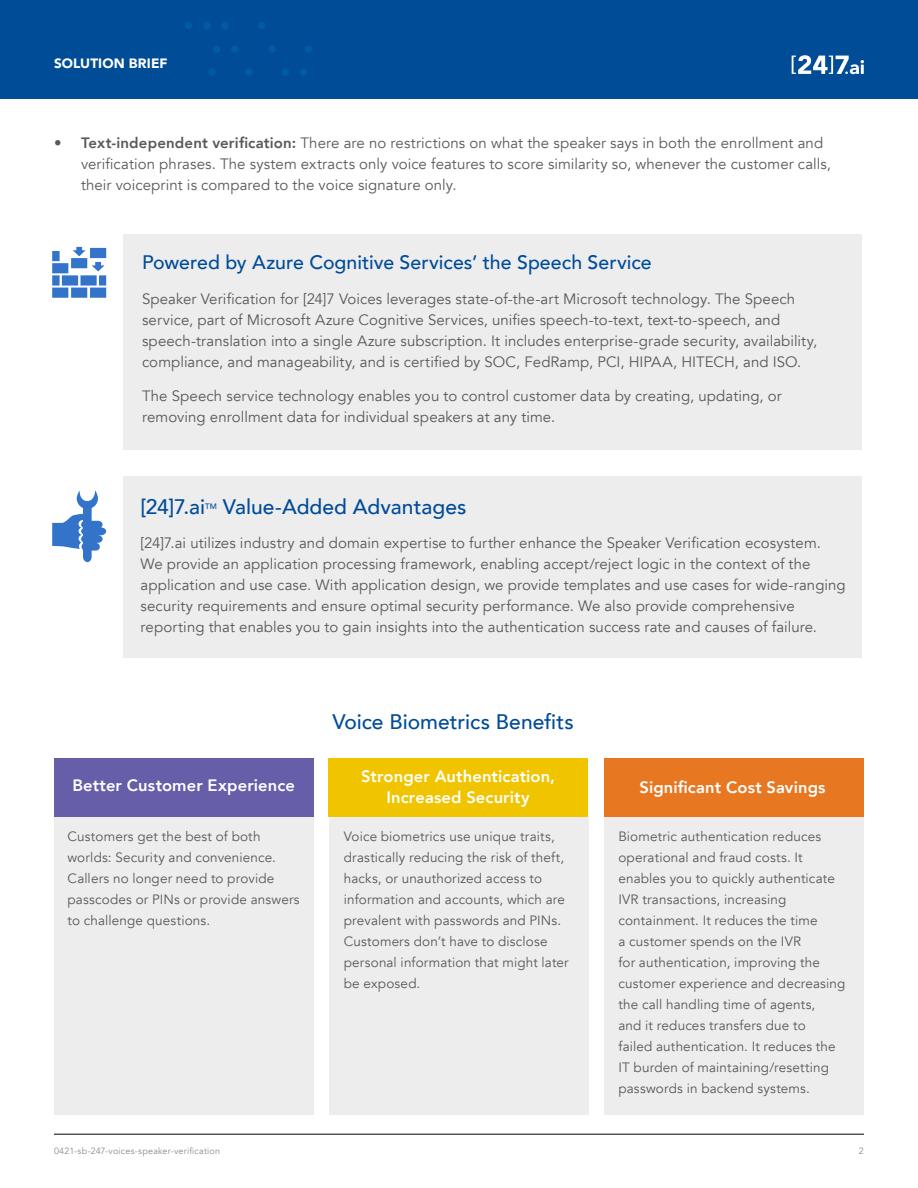
<style>
.page{position:relative;width:918px;height:1188px;background:#fff}
.page>*{position:absolute;margin:0;border:0;box-sizing:border-box;transform-origin:0 0}
.t1{font:500 21px "Avenir";color:#004c97}
.t2{font:500 19.5px "Avenir";color:#004c97}
.t3{font:800 16.5px/21px "Avenir";letter-spacing:.005em;color:#fff;text-align:center}
.t4{font:15px/21px "Avenir";letter-spacing:.005em;color:#59595c}
.t5{font:13.5px/21px "Avenir";letter-spacing:.01em;color:#59595c}
.t6{font:900 13.5px "Avenir";letter-spacing:.01em;color:#fff}
.t7{font:9px "Avenir";letter-spacing:.025em;color:#8a8b8d}
.t8{font:500 7.8px "Avenir";color:#004c97}
.s1{font-weight:800}
</style>
<div class="page">
<div style="left:0;top:0;width:918px;height:98px;background:#004c97"></div>
<hr style="left:54px;top:1134px;width:810px;height:1px;background:#000">
<div style="left:221px;top:22px;width:8px;height:7px;background:#005ba4;border-radius:50%"></div>
<div style="left:268px;top:45px;width:8px;height:8px;background:#005ba4;border-radius:50%"></div>
<div style="left:245px;top:68px;width:8px;height:8px;background:#005ba4;border-radius:50%"></div>
<div style="left:208px;top:68px;width:8px;height:8px;background:#005ba4;border-radius:50%"></div>
<div style="left:300px;top:68px;width:7px;height:8px;background:#005ba4;border-radius:50%"></div>
<div style="left:258px;top:22px;width:7px;height:7px;background:#005ba4;border-radius:50%"></div>
<div style="left:305px;top:45px;width:7px;height:8px;background:#005ba4;border-radius:50%"></div>
<div style="left:282px;top:68px;width:7px;height:8px;background:#005ba4;border-radius:50%"></div>
<div style="left:231px;top:45px;width:7px;height:8px;background:#005ba4;border-radius:50%"></div>
<div style="left:213px;top:46px;width:7px;height:7px;background:#005ba4;border-radius:50%"></div>
<div style="left:185px;top:22px;width:7px;height:8px;background:#005ba4;border-radius:50%"></div>
<div style="left:203px;top:22px;width:8px;height:8px;background:#005ba4;border-radius:50%"></div>
<svg style="left:792px;top:55px;width:72px;height:19px"></svg>
<div style="left:54px;top:818px;width:259px;height:297px;background:#ededee"></div>
<div style="left:124px;top:476px;width:738px;height:182px;background:#ededee"></div>
<div style="left:124px;top:234px;width:738px;height:215px;background:#ededee"></div>
<div style="left:54px;top:758px;width:259px;height:58px;background:#675ea9"></div>
<div style="left:328px;top:758px;width:260px;height:58px;background:#f1c400"></div>
<div style="left:604px;top:758px;width:260px;height:58px;background:#e87722"></div>
<div style="left:329px;top:817px;width:260px;height:298px;background:#ededee"></div>
<div style="left:605px;top:817px;width:259px;height:298px;background:#ededee"></div>
<svg style="left:52px;top:490px;width:54px;height:72px"></svg>
<svg style="left:52px;top:247px;width:54px;height:51px"></svg>
<p class="t6" style="left:54px;top:52px;width:115px">SOLUTION BRIEF</p>
<p class="t4" style="left:81px;top:133px;width:752px;text-indent:-27px"><span class="s1">• Text-independent verification:</span> There are no restrictions on what the speaker says in both the enrollment and verification phrases. The system extracts only voice features to score similarity so, whenever the customer calls, their voiceprint is compared to the voice signature only.</p>
<h2 class="t2" style="left:142px;top:246px;width:511px">Powered by Azure Cognitive Services’ the Speech Service</h2>
<p class="t4" style="left:142px;top:289px;width:677px">Speaker Verification for [24]7 Voices leverages state-of-the-art Microsoft technology. The Speech service, part of Microsoft Azure Cognitive Services, unifies speech-to-text, text-to-speech, and speech-translation into a single Azure subscription. It includes enterprise-grade security, availability, compliance, and manageability, and is certified by SOC, FedRamp, PCI, HIPAA, HITECH, and ISO.</p>
<p class="t4" style="left:142px;top:386px;width:641px">The Speech service technology enables you to control customer data by creating, updating, or removing enrollment data for individual speakers at any time.</p>
<h1 class="t1" style="left:141px;top:488px;width:66px">[24]7.ai</h1>
<p class="t8" style="left:205px;top:500px;width:13px">TM</p>
<h1 class="t1" style="left:223px;top:488px;width:245px">Value-Added Advantages</h1>
<p class="t4" style="left:141px;top:533px;width:707px">[24]7.ai utilizes industry and domain expertise to further enhance the Speaker Verification ecosystem.<br>We provide an application processing framework, enabling accept/reject logic in the context of the application and use case. With application design, we provide templates and use cases for wide-ranging security requirements and ensure optimal security performance. We also provide comprehensive reporting that enables you to gain insights into the authentication success rate and causes of failure.</p>
<h1 class="t1" style="left:332px;top:704px;width:243px">Voice Biometrics Benefits</h1>
<p class="t3" style="left:72px;top:775px;width:224px">Better Customer Experience</p>
<p class="t3" style="left:361px;top:766px;width:195px">Stronger Authentication,<br>Increased Security</p>
<p class="t3" style="left:640px;top:777px;width:188px">Significant Cost Savings</p>
<p class="t5" style="left:344px;top:826px;width:226px">Voice biometrics use unique traits, drastically reducing the risk of theft, hacks, or unauthorized access to information and accounts, which are prevalent with passwords and PINs.<br>Customers don’t have to disclose personal information that might later be exposed.</p>
<p class="t5" style="left:618px;top:826px;width:228px">Biometric authentication reduces operational and fraud costs. It enables you to quickly authenticate IVR transactions, increasing containment. It reduces the time<br>a customer spends on the IVR<br>for authentication, improving the customer experience and decreasing the call handling time of agents,<br>and it reduces transfers due to<br>failed authentication. It reduces the IT burden of maintaining/resetting passwords in backend systems.</p>
<p class="t5" style="left:68px;top:826px;width:234px">Customers get the best of both worlds: Security and convenience.<br>Callers no longer need to provide passcodes or PINs or provide answers to challenge questions.</p>
<p class="t7" style="left:54px;top:1146px;width:168px">0421-sb-247-voices-speaker-verification</p>
<p class="t7" style="left:859px;top:1146px;width:7px">2</p>
</div>
